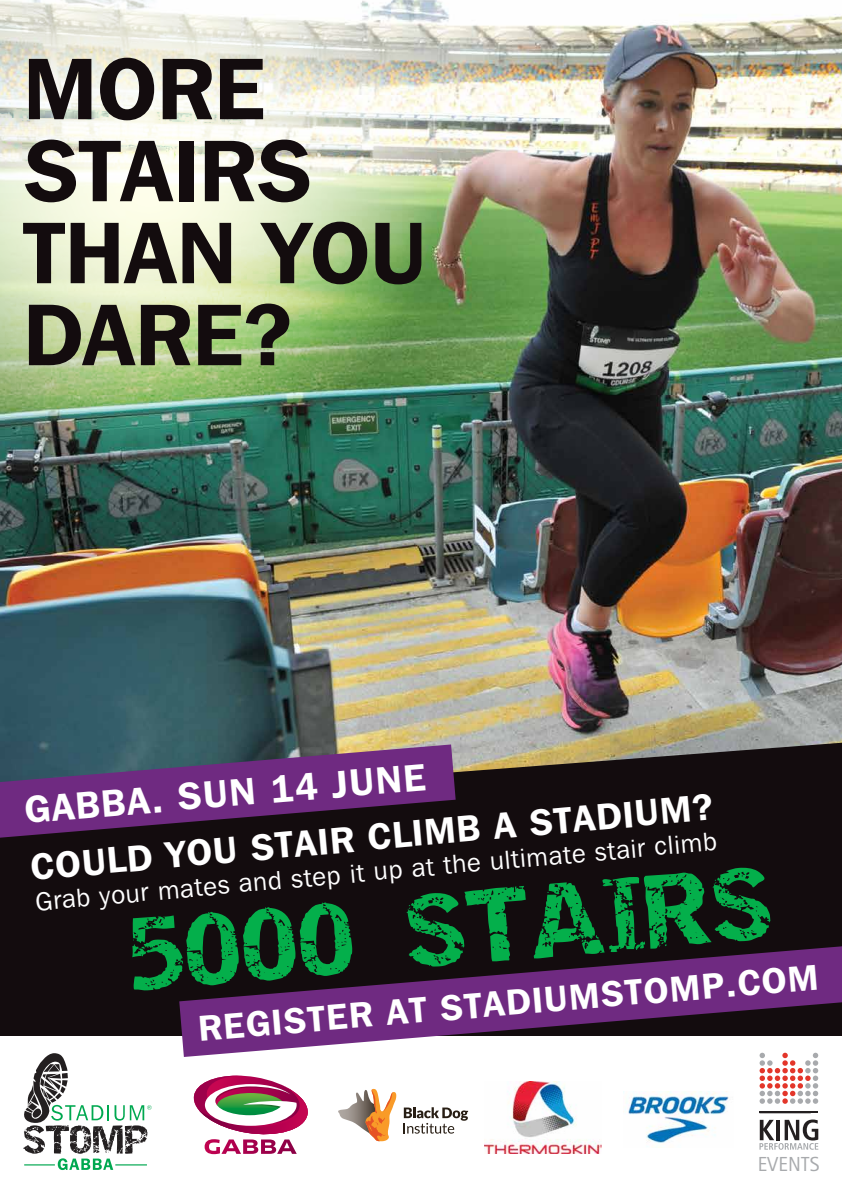
<style>
.page{position:relative;width:842px;height:1191px;background:#fff}
.page>*{position:absolute;margin:0;border:0;box-sizing:border-box;transform-origin:0 0}
.t1{font:600 86.9px/82px "Franklin Gothic IT Cby BT";color:#130c0e}
.t2{font:73px "Destroy";color:#04af4b}
.t3{font:600 37.9px "Franklin Gothic IT Cby BT";color:#fff}
.t4{font:600 36.9px "Franklin Gothic IT Cby BT";color:#fff}
.t5{font:600 35.9px "Franklin Gothic IT Cby BT";color:#fff}
.t6{font:26px "Franklin Gothic IT Cby BT";color:#fff}
.t7{font:20.3px "Rotis Sans Serif";letter-spacing:.015em;color:#a8aaad}
</style>
<div class="page">
<img style="left:0;top:0;width:842px;height:742px">
<div style="left:0;top:1000px;width:842px;height:39px;background:#130c0e"></div>
<div style="left:0;top:742px;width:842px;height:258px;background:#130c0e"></div>
<div style="left:0;top:1036px;width:842px;height:155px;background:#fff"></div>
<svg style="left:179px;top:946px;width:663px;height:111px;fill:#6f2a81"></svg>
<svg style="left:0;top:744px;width:456px;height:93px;fill:#6f2a81"></svg>
<svg style="left:23px;top:1053px;width:129px;height:117px"></svg>
<svg style="left:193px;top:1075px;width:115px;height:79px"></svg>
<img style="left:0;top:0;width:436px;height:468px">
<svg style="left:759px;top:1052px;width:59px;height:51px"></svg>
<hr style="left:759px;top:1111px;width:59px;height:1px;background:#231f20">
<svg style="left:759px;top:1119px;width:59px;height:30px"></svg>
<img style="left:485px;top:1081px;width:117px;height:72px">
<img style="left:623px;top:1091px;width:106px;height:56px">
<svg style="left:404px;top:1107px;width:64px;height:26px"></svg>
<svg style="left:338px;top:1089px;width:58px;height:53px"></svg>
<h1 class="t1" style="left:23px;top:46px;width:405px">MORE<br>STAIRS<br>THAN YOU<br>DARE?</h1>
<h3 class="t3" style="left:23px;top:787px;width:404px;rotate:-5deg">GABBA. SUN 14 JUNE</h3>
<h3 class="t4" style="left:29px;top:843px;width:686px;rotate:-5deg">COULD YOU STAIR CLIMB A STADIUM?</h3>
<p class="t6" style="left:34px;top:885px;width:685px;rotate:-5deg">Grab your mates and step it up at the ultimate stair climb</p>
<h2 class="t2" style="left:128px;top:911px;width:645px;rotate:-5deg">5000 STAIRS</h2>
<h3 class="t5" style="left:197px;top:1007px;width:623px;rotate:-5deg">REGISTER AT STADIUMSTOMP.COM</h3>
<p class="t7" style="left:758px;top:1151px;width:63px">EVENTS</p>
</div>
